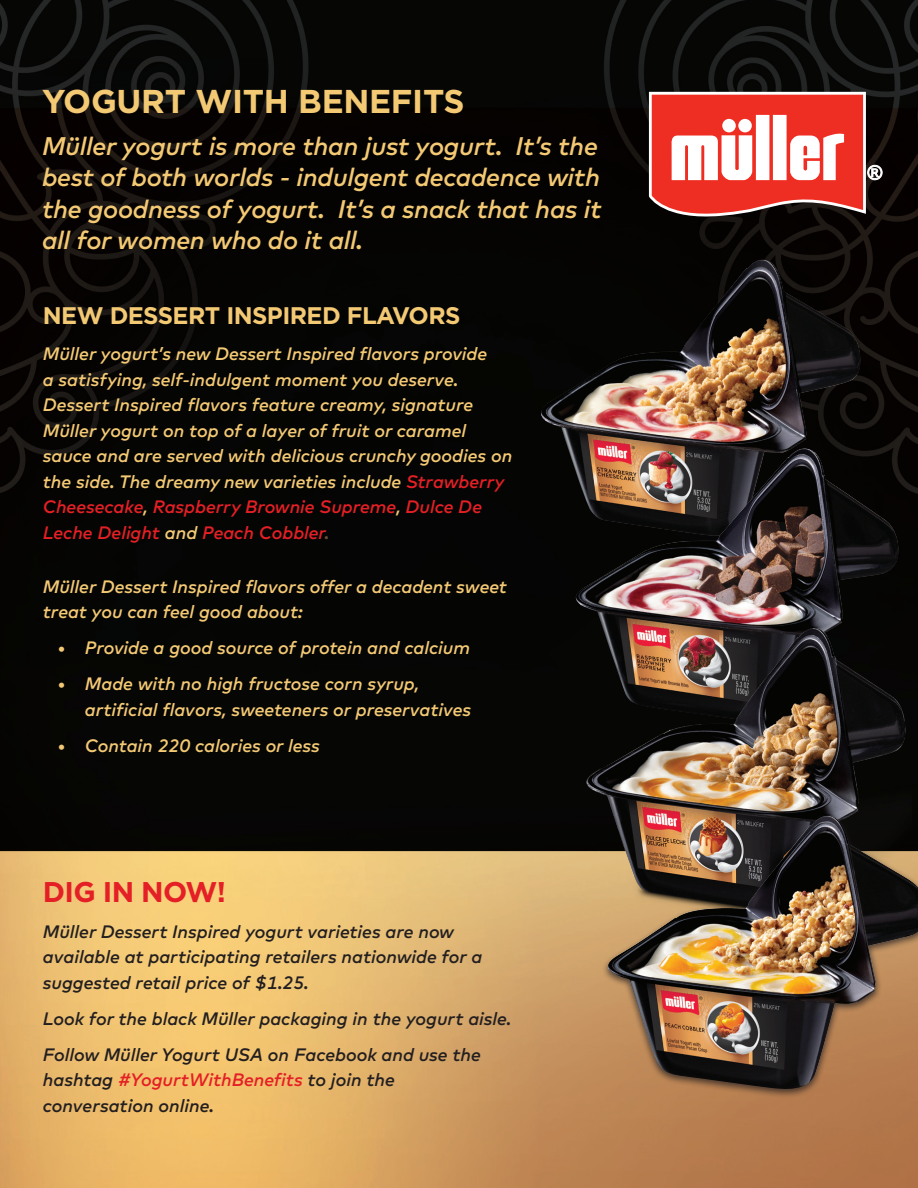
<style>
.page{position:relative;width:918px;height:1188px;background:#fff}
.page>*{position:absolute;margin:0;border:0;box-sizing:border-box;transform-origin:0 0}
.t1{font:700 33px "Gotham";letter-spacing:-.01em;color:#f4c974}
.t2{font:700 28.5px "Gotham";letter-spacing:-.025em;color:#e41f25}
.t3{font:italic 500 25.5px/31.5px "Mark";letter-spacing:-.01em;color:#f4c974}
.t4{font:700 24px "Gotham";letter-spacing:-.025em;color:#f4c974}
.t5{font:italic 500 18px/25.5px "Mark";color:#f4c974}
.t6{font:italic 500 18px/25.5px "Mark";color:#231f20}
.s1{color:#e41f25}
.s2{color:#6f4e3a}
</style>
<div class="page">
<img style="left:0;top:0;width:918px;height:1188px">
<img style="left:539px;top:260px;width:323px;height:278px">
<img style="left:574px;top:448px;width:327px;height:156px">
<img style="left:562px;top:604px;width:350px;height:348px">
<div style="left:602px;top:812px;width:316px;height:286px;background:#231f20;opacity:.75"></div>
<img style="left:606px;top:816px;width:312px;height:275px">
<svg style="left:646px;top:89px;width:237px;height:129px"></svg>
<p class="t1" style="left:42px;top:79px;width:424px">YOGURT WITH BENEFITS</p>
<p class="t3" style="left:42px;top:130px;width:561px">Müller yogurt is more than just yogurt. It’s the best of both worlds - indulgent decadence with the goodness of yogurt. It’s a snack that has it all for women who do it all.</p>
<p class="t4" style="left:43px;top:300px;width:419px">NEW DESSERT INSPIRED FLAVORS</p>
<p class="t5" style="left:43px;top:341px;width:471px">Müller yogurt’s new Dessert Inspired flavors provide<br>a satisfying, self-indulgent moment you deserve.<br>Dessert Inspired flavors feature creamy, signature Müller yogurt on top of a layer of fruit or caramel sauce and are served with delicious crunchy goodies on the side. The dreamy new varieties include <span class="s1">Strawberry Cheesecake</span>, <span class="s1">Raspberry Brownie Supreme</span>, <span class="s1">Dulce De Leche Delight</span> and <span class="s1">Peach Cobbler</span><span class="s2">.</span></p>
<p class="t5" style="left:43px;top:574px;width:466px">Müller Dessert Inspired flavors offer a decadent sweet treat you can feel good about:</p>
<p class="t5" style="left:58px;top:635px;width:414px">• Provide a good source of protein and calcium</p>
<p class="t5" style="left:85px;top:671px;width:388px;text-indent:-27px">• Made with no high fructose corn syrup, artificial flavors, sweeteners or preservatives</p>
<p class="t5" style="left:58px;top:733px;width:263px">• Contain 220 calories or less</p>
<p class="t2" style="left:43px;top:873px;width:185px">DIG IN NOW!</p>
<p class="t6" style="left:43px;top:919px;width:441px">Müller Dessert Inspired yogurt varieties are now available at participating retailers nationwide for a suggested retail price of $1.25.</p>
<p class="t6" style="left:43px;top:1006px;width:470px">Look for the black Müller packaging in the yogurt aisle.</p>
<p class="t6" style="left:43px;top:1042px;width:439px">Follow Müller Yogurt USA on Facebook and use the hashtag <span class="s1">#YogurtWithBenefits</span> to join the conversation online.</p>
</div>
